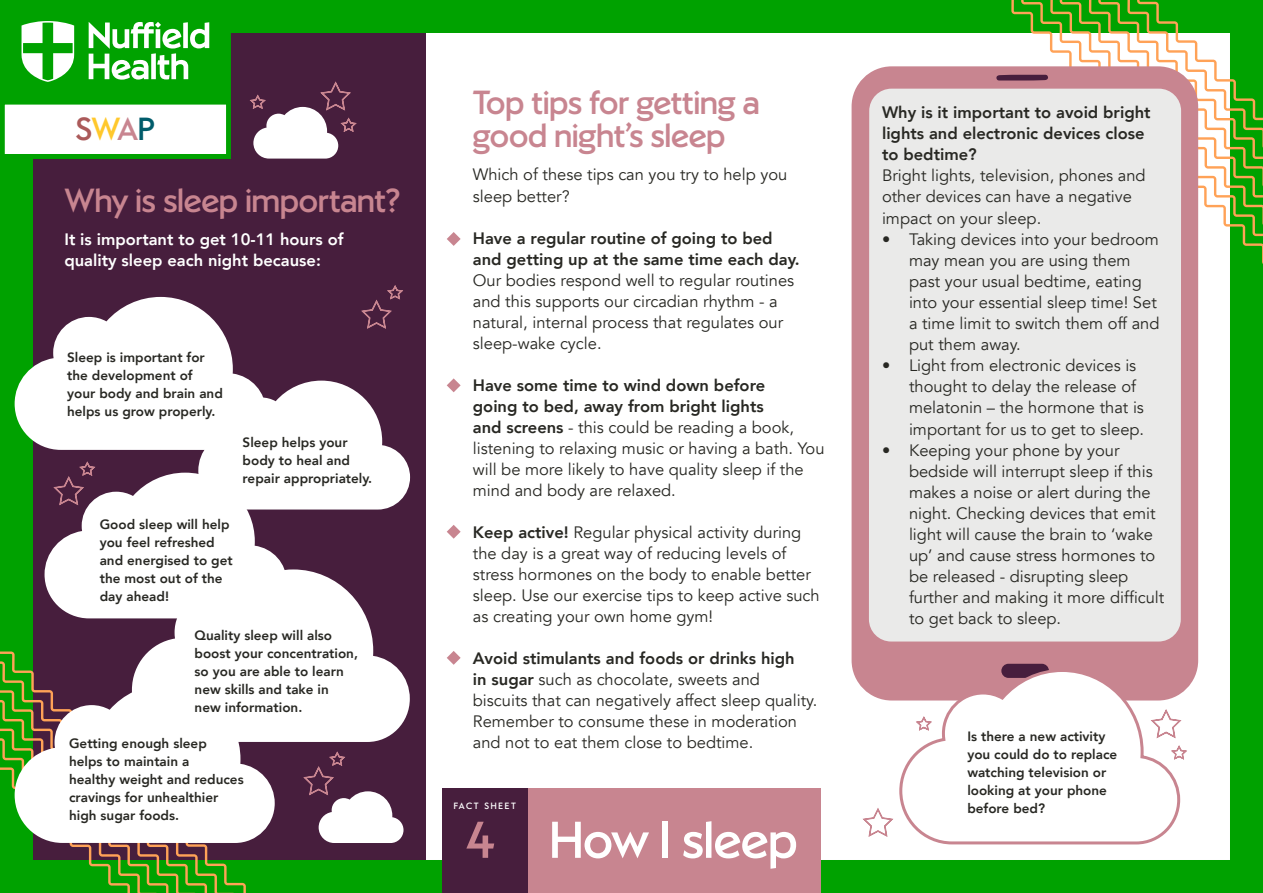
<style>
.page{position:relative;width:1263px;height:893px;background:#fff}
.page>*{position:absolute;margin:0;border:0;box-sizing:border-box;transform-origin:0 0}
.t1{font:51px "Nuffield Sans";color:#fff}
.t2{font:33px/33px "Nuffield Sans";color:#c88590}
.t3{font:31.65px "Nuffield Sans";color:#ab5a5a}
.t4{font:16.5px/21px "Avenir";color:#282823}
.t5{font:800 16.5px/21px "Avenir";color:#282823}
.t6{font:800 16.5px/21px "Avenir";color:#fff}
.t7{font:800 13.5px/18px "Avenir";color:#282823}
.t8{font:9px "Nuffield Sans";letter-spacing:.2em;color:#fff}
.s1{color:#ffc82c}
.s2{color:#c88590}
.s3{color:#005c6b}
.s4{font-weight:800}
</style>
<div class="page">
<div style="left:33px;top:33px;width:393px;height:827px;background:#471e3d"></div>
<div style="left:0;top:0;width:1263px;height:893px;border:33px solid #00a200"></div>
<svg style="left:1002px;top:0;width:261px;height:294px"></svg>
<svg style="left:0;top:0;width:231px;height:159px;background:#6bc96b"></svg>
<svg style="left:265px;top:859px;width:39px;height:34px"></svg>
<svg style="left:227px;top:859px;width:38px;height:34px"></svg>
<svg style="left:0;top:642px;width:227px;height:251px"></svg>
<svg style="left:0;top:652px;width:188px;height:241px;fill:#00a200"></svg>
<svg style="left:132px;top:618px;width:278px;height:124px;background:#e5dfe4"></svg>
<svg style="left:15px;top:684px;width:260px;height:159px;background:#dde1da"></svg>
<svg style="left:862px;top:808px;width:31px;height:29px"></svg>
<svg style="left:303px;top:751px;width:100px;height:92px"></svg>
<svg style="left:15px;top:284px;width:395px;height:334px"></svg>
<svg style="left:1182px;top:750px;width:5px;height:10px"></svg>
<svg style="left:249px;top:81px;width:108px;height:78px"></svg>
<div style="left:851px;top:66px;width:347px;height:634px;background:#c88590;border-radius:40px"></div>
<div style="left:869px;top:89px;width:312px;height:552px;background:#eaeae9;border-radius:22px"></div>
<div style="left:1001px;top:664px;width:48px;height:14px;background:#471e3d;border-radius:7px"></div>
<svg style="left:994px;top:74px;width:57px;height:15px"></svg>
<svg style="left:898px;top:667px;width:284px;height:178px"></svg>
<svg style="left:447px;top:232px;width:14px;height:14px"></svg>
<svg style="left:447px;top:378px;width:14px;height:14px"></svg>
<svg style="left:447px;top:525px;width:14px;height:14px"></svg>
<svg style="left:447px;top:651px;width:14px;height:14px"></svg>
<div style="left:442px;top:789px;width:379px;height:104px;background:#471e3d"></div>
<div style="left:528px;top:789px;width:293px;height:104px;background:#c88590"></div>
<h3 class="t3" style="left:76px;top:111px;width:81px">S<span class="s1">W</span><span class="s2">A</span><span class="s3">P</span></h3>
<h2 class="t2" style="left:64px;top:184px;width:337px">Why is sleep important?</h2>
<p class="t6" style="left:64px;top:229px;width:281px">It is important to get 10-11 hours of quality sleep each night because:</p>
<p class="t7" style="left:67px;top:348px;width:157px">Sleep is important for the development of your body and brain and helps us grow properly.</p>
<p class="t7" style="left:243px;top:433px;width:131px">Sleep helps your body to heal and repair appropriately.</p>
<p class="t7" style="left:100px;top:515px;width:135px">Good sleep will help you feel refreshed and energised to get the most out of the day ahead!</p>
<p class="t7" style="left:195px;top:626px;width:165px">Quality sleep will also boost your concentration, so you are able to learn new skills and take in new information.</p>
<p class="t7" style="left:69px;top:734px;width:176px">Getting enough sleep helps to maintain a<br>healthy weight and reduces cravings for unhealthier high sugar foods.</p>
<h2 class="t2" style="left:473px;top:86px;width:288px">Top tips for getting a good night’s sleep</h2>
<p class="t4" style="left:473px;top:164px;width:316px;line-height:21.6px">Which of these tips can you try to help you sleep better?</p>
<p class="t5" style="left:473px;top:227px;width:328px">Have a regular routine of going to bed and getting up at the same time each day.</p>
<p class="t4" style="left:473px;top:270px;width:323px">Our bodies respond well to regular routines and this supports our circadian rhythm - a natural, internal process that regulates our sleep-wake cycle.</p>
<p class="t4" style="left:473px;top:375px;width:353px"><span class="s4">Have some time to wind down before<br>going to bed, away from bright lights<br>and screens</span> - this could be reading a book, listening to relaxing music or having a bath. You will be more likely to have quality sleep if the mind and body are relaxed.</p>
<p class="t4" style="left:473px;top:522px;width:348px"><span class="s4">Keep active!</span> Regular physical activity during the day is a great way of reducing levels of stress hormones on the body to enable better sleep. Use our exercise tips to keep active such as creating your own home gym!</p>
<p class="t4" style="left:473px;top:648px;width:346px"><span class="s4">Avoid stimulants and foods or drinks high<br>in sugar</span> such as chocolate, sweets and biscuits that can negatively affect sleep quality.<br>Remember to consume these in moderation and not to eat them close to bedtime.</p>
<p class="t8" style="left:454px;top:800px;width:64px">FACT SHEET</p>
<h1 class="t1" style="left:466px;top:810px;width:333px"><span class="s2">4</span> How I sleep</h1>
<p class="t5" style="left:882px;top:102px;width:270px">Why is it important to avoid bright lights and electronic devices close to bedtime?</p>
<p class="t4" style="left:882px;top:165px;width:265px">Bright lights, television, phones and other devices can have a negative impact on your sleep.</p>
<p class="t4" style="left:909px;top:229px;width:252px;text-indent:-27px">• Taking devices into your bedroom may mean you are using them past your usual bedtime, eating into your essential sleep time! Set a time limit to switch them off and put them away.</p>
<p class="t4" style="left:909px;top:355px;width:237px;text-indent:-27px">• Light from electronic devices is thought to delay the release of melatonin – the hormone that is important for us to get to sleep.</p>
<p class="t4" style="left:909px;top:440px;width:257px;text-indent:-27px">• Keeping your phone by your bedside will interrupt sleep if this makes a noise or alert during the night. Checking devices that emit light will cause the brain to ‘wake up’ and cause stress hormones to be released - disrupting sleep further and making it more difficult to get back to sleep.</p>
<p class="t7" style="left:967px;top:727px;width:151px">Is there a new activity you could do to replace watching television or looking at your phone before bed?</p>
</div>
